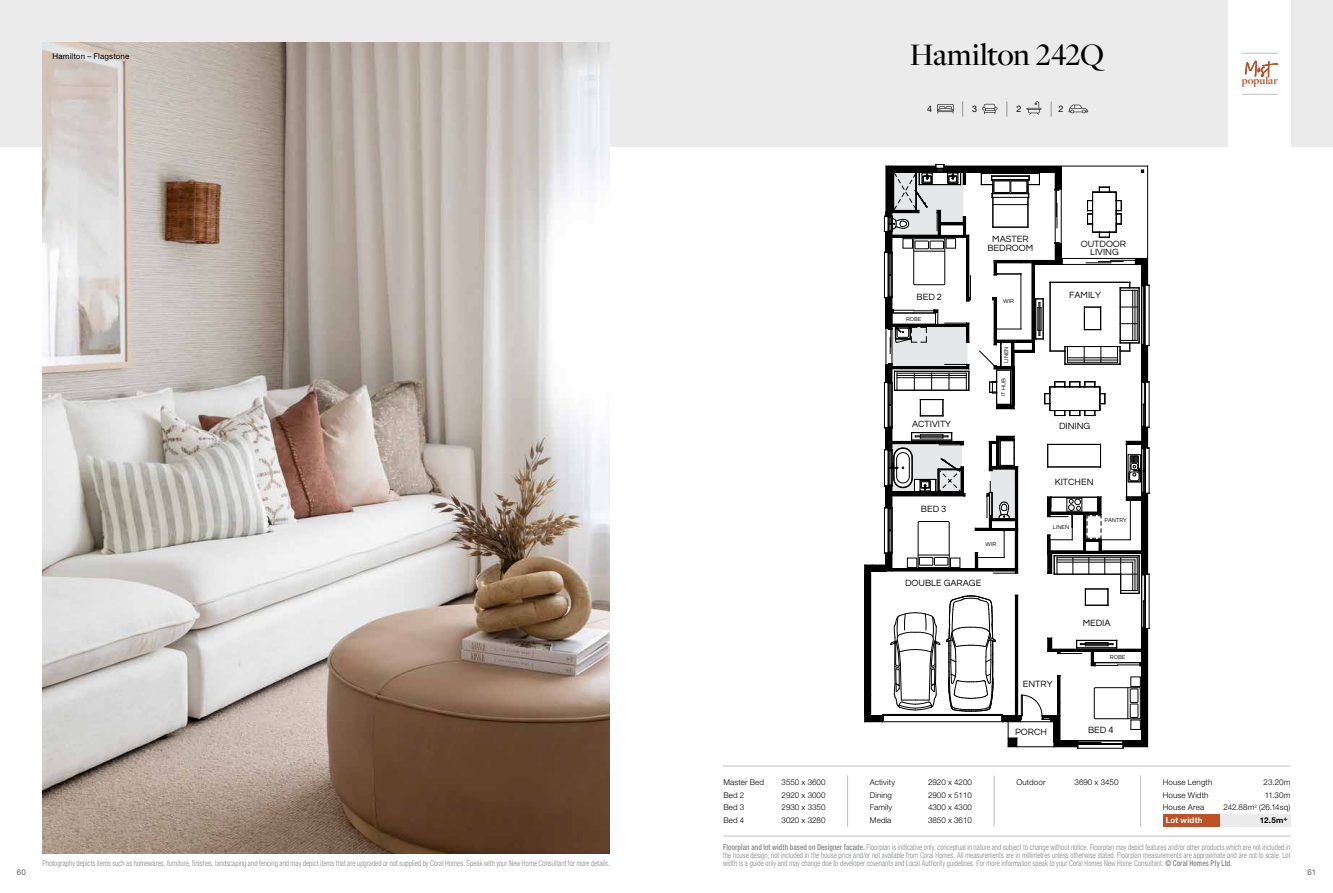
<style>
.page{position:relative;width:1333px;height:893px;background:#fff}
.page>*{position:absolute;margin:0;border:0;box-sizing:border-box;transform-origin:0 0}
.t1{font:500 32.5px "Freight Disp Pro";letter-spacing:-.015em;color:#000}
.t2{font:700 11px "Freight Disp Pro";color:#bf5127}
.t3{font:9.3px/8.8px "Questrial";color:#000;text-align:center}
.t4{font:9px "Helvetica Neue LT Pro";color:#000}
.t5{font:300 condensed 8px/8px "Helvetica Neue LT Pro";letter-spacing:.01em;color:#808285;scale:.9 1}
.t6{font:300 8px "Helvetica Neue LT Pro";letter-spacing:.005em;color:#000}
.t7{font:8px "Helvetica Neue LT Pro";letter-spacing:.01em;color:#000}
.t8{font:700 8px "Helvetica Neue LT Pro";letter-spacing:.025em;color:#fff}
.t9{font:700 8px "Helvetica Neue LT Pro";color:#000}
.t10{font:8px "Helvetica Neue LT Pro";color:#636466}
.t11{font:5.7px "Questrial";color:#000}
.s1{font-weight:500}
</style>
<div class="page">
<hr style="left:723px;top:766px;width:567px;height:1px;background:#bcbec0">
<hr style="left:847px;top:775px;width:1px;height:51px;background:#bcbec0">
<hr style="left:993px;top:775px;width:1px;height:51px;background:#bcbec0">
<hr style="left:1140px;top:775px;width:1px;height:51px;background:#bcbec0">
<div style="left:0;top:0;width:666px;height:147px;background:#ebebec"></div>
<div style="left:666px;top:0;width:666px;height:147px;background:#ebebec"></div>
<hr style="left:1077px;top:748px;width:45px;height:1px;background:#000">
<svg style="left:864px;top:164px;width:285px;height:584px"></svg>
<div style="left:1162px;top:814px;width:57px;height:12px;background:#bf5127"></div>
<div style="left:1219px;top:814px;width:71px;height:12px;background:#ebebec"></div>
<svg style="left:962px;top:102px;width:1px;height:14px"></svg>
<svg style="left:1006px;top:102px;width:1px;height:14px"></svg>
<svg style="left:1050px;top:102px;width:1px;height:14px"></svg>
<svg style="left:937px;top:104px;width:16px;height:10px"></svg>
<svg style="left:982px;top:104px;width:15px;height:10px"></svg>
<svg style="left:1026px;top:101px;width:15px;height:13px"></svg>
<svg style="left:1068px;top:105px;width:20px;height:8px"></svg>
<div style="left:1227px;top:0;width:63px;height:156px;background:#fff"></div>
<hr style="left:1241px;top:94px;width:36px;height:1px;background:#bcbec0">
<hr style="left:1241px;top:53px;width:36px;height:1px;background:#bcbec0">
<svg style="left:1245px;top:61px;width:32px;height:16px"></svg>
<img style="left:43px;top:43px;width:566px;height:810px">
<hr style="left:723px;top:836px;width:567px;height:1px;background:#bcbec0">
<p class="t7" style="left:53px;top:51px;width:78px">Hamilton – Flagstone</p>
<h1 class="t1" style="left:909px;top:33px;width:195px">Hamilton 242Q</h1>
<p class="t4" style="left:927px;top:104px;width:7px">4</p>
<p class="t4" style="left:972px;top:104px;width:7px">3</p>
<p class="t4" style="left:1016px;top:104px;width:7px">2</p>
<p class="t4" style="left:1058px;top:104px;width:7px">2</p>
<h2 class="t2" style="left:1241px;top:74px;width:37px">popular</h2>
<p class="t6" style="left:723px;top:777px;width:42px">Master Bed</p>
<p class="t6" style="left:781px;top:777px;width:45px">3550 x 3600</p>
<p class="t6" style="left:723px;top:790px;width:23px">Bed 2</p>
<p class="t6" style="left:781px;top:790px;width:45px">2920 x 3000</p>
<p class="t6" style="left:723px;top:802px;width:23px">Bed 3</p>
<p class="t6" style="left:781px;top:802px;width:45px">2930 x 3350</p>
<p class="t6" style="left:723px;top:815px;width:23px">Bed 4</p>
<p class="t6" style="left:781px;top:815px;width:45px">3020 x 3280</p>
<p class="t3" style="left:916px;top:293px;width:27px">BED 2</p>
<p class="t11" style="left:906px;top:315px;width:17px">ROBE</p>
<p class="t3" style="left:987px;top:235px;width:47px">MASTER<br>BEDROOM</p>
<p class="t11" style="left:1003px;top:297px;width:12px">WIR</p>
<p class="t11" style="left:1002px;top:363px;width:18px;rotate:-90deg">LINEN</p>
<p class="t11" style="left:999px;top:396px;width:19px;rotate:-90deg">IT HUB</p>
<p class="t3" style="left:1080px;top:239px;width:47px">OUTDOOR<br>LIVING</p>
<p class="t3" style="left:1068px;top:290px;width:34px">FAMILY</p>
<p class="t3" style="left:912px;top:420px;width:41px">ACTIVITY</p>
<p class="t3" style="left:1059px;top:422px;width:33px">DINING</p>
<p class="t3" style="left:920px;top:505px;width:27px">BED 3</p>
<p class="t11" style="left:985px;top:540px;width:12px">WIR</p>
<p class="t3" style="left:905px;top:579px;width:78px">DOUBLE GARAGE</p>
<p class="t6" style="left:869px;top:777px;width:27px">Activity</p>
<p class="t6" style="left:928px;top:777px;width:45px">2920 x 4200</p>
<p class="t6" style="left:869px;top:790px;width:24px">Dining</p>
<p class="t6" style="left:928px;top:790px;width:45px">2900 x 5110</p>
<p class="t6" style="left:869px;top:802px;width:24px">Family</p>
<p class="t6" style="left:928px;top:802px;width:45px">4300 x 4300</p>
<p class="t6" style="left:869px;top:815px;width:23px">Media</p>
<p class="t6" style="left:928px;top:815px;width:45px">3850 x 3610</p>
<p class="t3" style="left:1054px;top:478px;width:40px">KITCHEN</p>
<p class="t11" style="left:1052px;top:523px;width:18px">LINEN</p>
<p class="t11" style="left:1104px;top:516px;width:24px">PANTRY</p>
<p class="t3" style="left:1082px;top:619px;width:29px">MEDIA</p>
<p class="t3" style="left:1022px;top:680px;width:31px">ENTRY</p>
<p class="t3" style="left:1015px;top:728px;width:33px">PORCH</p>
<p class="t11" style="left:1109px;top:653px;width:17px">ROBE</p>
<p class="t3" style="left:1088px;top:726px;width:27px">BED 4</p>
<p class="t6" style="left:1016px;top:777px;width:31px">Outdoor</p>
<p class="t6" style="left:1074px;top:777px;width:45px">3690 x 3450</p>
<p class="t6" style="left:1162px;top:777px;width:51px">House Length</p>
<p class="t6" style="left:1263px;top:777px;width:28px">23.20m</p>
<p class="t6" style="left:1162px;top:790px;width:47px">House Width</p>
<p class="t6" style="left:1264px;top:790px;width:27px">11.30m</p>
<p class="t6" style="left:1162px;top:802px;width:43px">House Area</p>
<p class="t6" style="left:1223px;top:802px;width:68px">242.88m<sup>2</sup> (26.14sq)</p>
<p class="t8" style="left:1165px;top:815px;width:38px">Lot width</p>
<p class="t9" style="left:1259px;top:815px;width:29px">12.5m<sup>+</sup></p>
<p class="t5" style="left:723px;top:843px;width:631px"><span class="s1">Floorplan and lot width based on Designer facade.</span> Floorplan is indicative only, conceptual in nature and subject to change without notice. Floorplan may depict features and/or other products which are not included in the house design, not included in the house price and/or not available from Coral Homes. All measurements are in millimetres unless otherwise stated. Floorplan measurements are approximate and are not to scale. Lot</p>
<p class="t5" style="left:43px;top:859px;width:632px">Photography depicts items such as homewares, furniture, finishes, landscaping and fencing and may depict items that are upgraded or not supplied by Coral Homes. Speak with your New Home Consultant for more details.</p>
<p class="t5" style="left:723px;top:859px;width:567px">width is a guide only and may change due to developer covenants and Local Authority guidelines. For more information speak to your Coral Homes New Home Consultant. <span class="s1">© Coral Homes Pty Ltd</span>.</p>
<p class="t10" style="left:17px;top:867px;width:11px">60</p>
<p class="t10" style="left:1307px;top:867px;width:10px">61</p>
</div>
